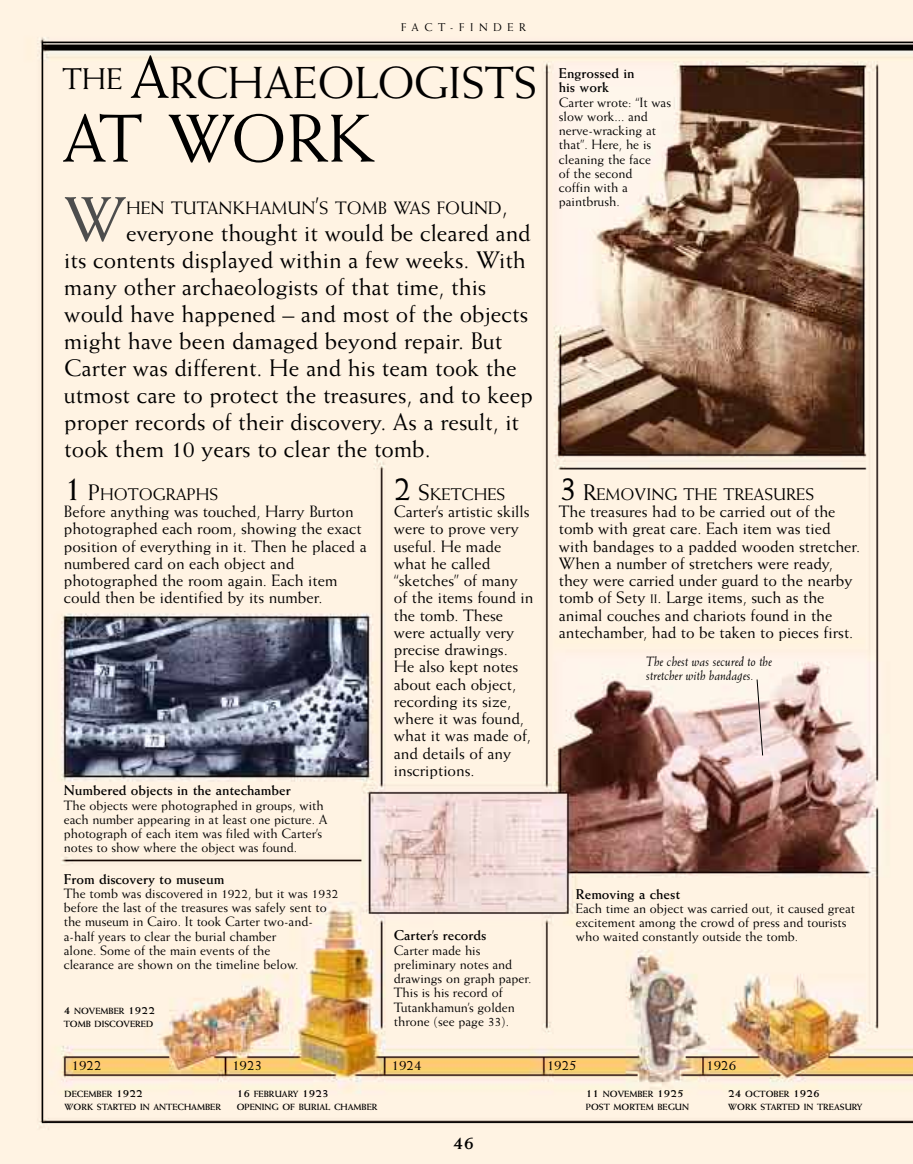
<style>
.page{position:relative;width:913px;height:1164px;background:#fff}
.page>*{position:absolute;margin:0;border:0;box-sizing:border-box;transform-origin:0 0}
.t1{font:67.5px "Weiss";letter-spacing:-.03em;color:#000}
.t2{font:62.85px "Weiss";color:#4d4d4d}
.t3{font:45px "Weiss";color:#000}
.t4{font:24px/27px "Weiss";color:#000}
.t5{font:700 19.5px "Weiss";color:#000}
.t6{font:18px "Weiss";color:#000}
.t7{font:16.8px "Weiss";color:#000}
.t8{font:16.5px/17.2px "Weiss";color:#000}
.t9{font:15px "Weiss";color:#000}
.t10{font:700 14.25px/14.2px "Weiss";color:#000}
.t11{font:13.5px/14.2px "Weiss";color:#000}
.t12{font:italic 13.5px/14.2px "Weiss";color:#000}
.t13{font:11.25px "Weiss";letter-spacing:.5em;color:#000}
.t14{font:700 9px/12.8px "Weiss";color:#000}
.s1{font-size:60px}
.s2{font-size:24px}
.s3{font-size:36px}
.s4{font-size:22.5px}
.s5{font-size:12px}
.s6{font-size:12.3px}
</style>
<div class="page">
<img style="left:1px;top:1px;width:912px;height:1162px">
<hr style="left:42px;top:42px;width:871px;height:1px;background:#000">
<hr style="left:0;top:0;width:913px;height:1px;background:#000">
<hr style="left:0;top:1163px;width:913px;height:1px;background:#000">
<hr style="left:42px;top:1122px;width:871px;height:1px;background:#000">
<hr style="left:42px;top:43px;width:1px;height:1080px;background:#000">
<hr style="left:0;top:0;width:1px;height:1164px;background:#000">
<svg style="left:756px;top:679px;width:7px;height:77px"></svg>
<p class="t13" style="left:401px;top:23px;width:126px">FACT-FINDER</p>
<p class="t3" style="left:62px;top:65px;width:476px"><sup>THE</sup> <span class="s1">A</span>RCHAEOLOGISTS</p>
<p class="t1" style="left:62px;top:112px;width:313px">AT WORK</p>
<p class="t2" style="left:64px;top:194px;width:64px">W</p>
<p class="t6" style="left:126px;top:200px;width:383px">HEN TUTANKHAMUN<span class="s2">’</span>S TOMB WAS FOUND<span class="s2">,</span></p>
<p class="t4" style="left:64px;top:221px;width:470px;text-indent:62px">everyone thought it would be cleared and its contents displayed within a few weeks. With many other archaeologists of that time, this would have happened – and most of the objects might have been damaged beyond repair. But Carter was different. He and his team took the utmost care to protect the treasures, and to keep proper records of their discovery. As a result, it took them 10 years to clear the tomb.</p>
<p class="t7" style="left:64px;top:487px;width:156px"><span class="s3">1</span> <span class="s4">P</span>HOTOGRAPHS</p>
<p class="t8" style="left:64px;top:504px;width:304px">Before anything was touched, Harry Burton photographed each room, showing the exact position of everything in it. Then he placed a numbered card on each object and photographed the room again. Each item could then be identified by its number.</p>
<p class="t10" style="left:64px;top:785px;width:228px">Numbered objects in the antechamber</p>
<p class="t11" style="left:64px;top:799px;width:265px">The objects were photographed in groups, with each number appearing in at least one picture. A photograph of each item was filed with Carter’s notes to show where the object was found.</p>
<p class="t10" style="left:64px;top:873px;width:162px">From discovery to museum</p>
<p class="t11" style="left:64px;top:887px;width:276px">The tomb was discovered in 1922, but it was 1932 before the last of the treasures was safely sent to the museum in Cairo. It took Carter two-and&shy;a-half years to clear the burial chamber<br>alone. Some of the main events of the<br>clearance are shown on the timeline below.</p>
<p class="t14" style="left:64px;top:1006px;width:93px"><span class="s5">4</span> NOVEMBER <span class="s5">1922<br></span>TOMB DISCOVERED</p>
<p class="t7" style="left:394px;top:487px;width:113px"><span class="s3">2</span> <span class="s4">S</span>KETCHES</p>
<p class="t8" style="left:394px;top:504px;width:141px">Carter’s artistic skills were to prove very useful. He made what he called “sketches” of many of the items found in the tomb. These were actually very precise drawings.<br>He also kept notes about each object, recording its size, where it was found, what it was made of, and details of any inscriptions.</p>
<p class="t10" style="left:394px;top:930px;width:94px">Carter’s records</p>
<p class="t11" style="left:394px;top:944px;width:139px">Carter made his preliminary notes and drawings on graph paper.<br>This is his record of<br>Tutankhamun’s golden throne (see page 33).</p>
<p class="t9" style="left:72px;top:1059px;width:31px">1922</p>
<p class="t9" style="left:232px;top:1059px;width:31px">1923</p>
<p class="t9" style="left:391px;top:1059px;width:31px">1924</p>
<p class="t10" style="left:559px;top:67px;width:77px">Engrossed in his work</p>
<p class="t11" style="left:559px;top:96px;width:114px">Carter wrote: “It was slow work... and nerve-wracking at that”. Here, he is cleaning the face<br>of the second<br>coffin with a paintbrush.</p>
<p class="t7" style="left:559px;top:487px;width:257px"><span class="s3">3</span> <span class="s4">R</span>EMOVING THE TREASURES</p>
<p class="t8" style="left:559px;top:504px;width:303px">The treasures had to be carried out of the tomb with great care. Each item was tied with bandages to a padded wooden stretcher.<br>When a number of stretchers were ready, they were carried under guard to the nearby tomb of Sety <span class="s6">II</span>. Large items, such as the animal couches and chariots found in the antechamber, had to be taken to pieces first.</p>
<p class="t12" style="left:646px;top:655px;width:127px">The chest was secured to the stretcher with bandages.</p>
<p class="t10" style="left:576px;top:888px;width:106px">Removing a chest</p>
<p class="t11" style="left:576px;top:902px;width:281px">Each time an object was carried out, it caused great excitement among the crowd of press and tourists who waited constantly outside the tomb.</p>
<p class="t9" style="left:547px;top:1059px;width:31px">1925</p>
<p class="t9" style="left:706px;top:1059px;width:31px">1926</p>
<p class="t14" style="left:65px;top:1088px;width:158px">DECEMBER <span class="s5">1922<br></span>WORK STARTED IN ANTECHAMBER</p>
<p class="t14" style="left:237px;top:1088px;width:142px"><span class="s5">16</span> FEBRUARY <span class="s5">1923<br></span>OPENING OF BURIAL CHAMBER</p>
<p class="t14" style="left:586px;top:1088px;width:105px"><span class="s5">11</span> NOVEMBER <span class="s5">1925<br></span>POST MORTEM BEGUN</p>
<p class="t14" style="left:728px;top:1088px;width:136px"><span class="s5">24</span> OCTOBER <span class="s5">1926<br></span>WORK STARTED IN TREASURY</p>
<p class="t5" style="left:453px;top:1135px;width:23px">46</p>
</div>
